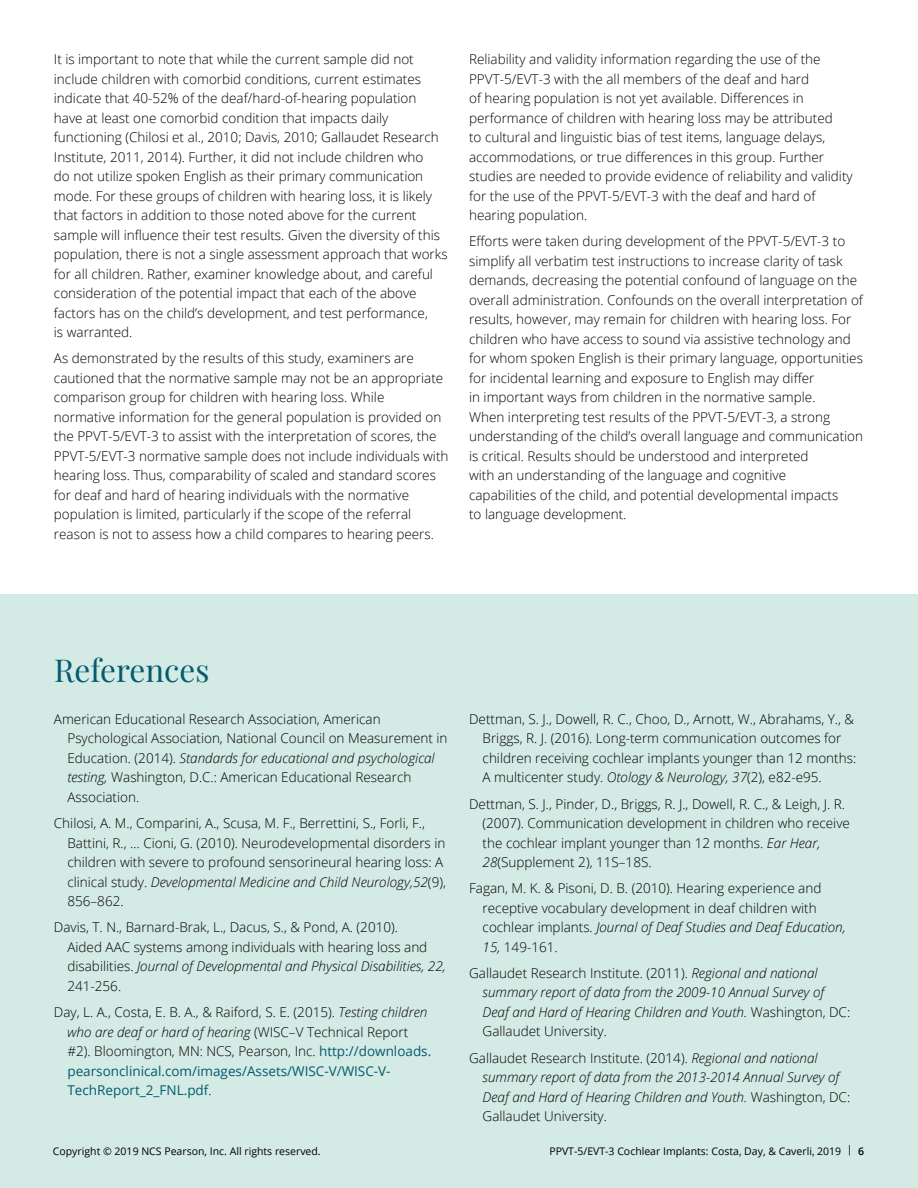
<style>
.page{position:relative;width:918px;height:1188px;background:#fff}
.page>*{position:absolute;margin:0;border:0;box-sizing:border-box;transform-origin:0 0}
.t1{font:31.5px "Playfair Display";color:#035b71}
.t2{font:300 13.5px/19.5px "Open Sans";color:#000}
.t3{font:italic 300 13.5px/19.5px "Open Sans";color:#000}
.t4{font:10.5px "Open Sans";color:#000}
.s1{font-style:italic}
.s2{font-weight:400;color:#035b71}
.s3{font-style:normal}
.s4{font-weight:600}
</style>
<div class="page">
<div style="left:0;top:594px;width:918px;height:594px;background:#d4eae4"></div>
<p class="t2" style="left:54px;top:49px;width:395px">It is important to note that while the current sample did not include children with comorbid conditions, current estimates indicate that 40-52% of the deaf/hard-of-hearing population have at least one comorbid condition that impacts daily functioning (Chilosi et al., 2010; Davis, 2010; Gallaudet Research Institute, 2011, 2014). Further, it did not include children who<br>do not utilize spoken English as their primary communication mode. For these groups of children with hearing loss, it is likely that factors in addition to those noted above for the current sample will influence their test results. Given the diversity of this population, there is not a single assessment approach that works for all children. Rather, examiner knowledge about, and careful consideration of the potential impact that each of the above factors has on the child’s development, and test performance,<br>is warranted.</p>
<p class="t2" style="left:54px;top:348px;width:396px">As demonstrated by the results of this study, examiners are cautioned that the normative sample may not be an appropriate comparison group for children with hearing loss. While normative information for the general population is provided on the PPVT-5/EVT-3 to assist with the interpretation of scores, the PPVT-5/EVT-3 normative sample does not include individuals with hearing loss. Thus, comparability of scaled and standard scores for deaf and hard of hearing individuals with the normative population is limited, particularly if the scope of the referral reason is not to assess how a child compares to hearing peers.</p>
<p class="t2" style="left:469px;top:49px;width:385px">Reliability and validity information regarding the use of the PPVT-5/EVT-3 with the all members of the deaf and hard<br>of hearing population is not yet available. Differences in performance of children with hearing loss may be attributed<br>to cultural and linguistic bias of test items, language delays, accommodations, or true differences in this group. Further studies are needed to provide evidence of reliability and validity for the use of the PPVT-5/EVT-3 with the deaf and hard of hearing population.</p>
<p class="t2" style="left:469px;top:231px;width:396px">Efforts were taken during development of the PPVT-5/EVT-3 to simplify all verbatim test instructions to increase clarity of task demands, decreasing the potential confound of language on the overall administration. Confounds on the overall interpretation of results, however, may remain for children with hearing loss. For children who have access to sound via assistive technology and for whom spoken English is their primary language, opportunities for incidental learning and exposure to English may differ<br>in important ways from children in the normative sample.<br>When interpreting test results of the PPVT-5/EVT-3, a strong understanding of the child’s overall language and communication is critical. Results should be understood and interpreted<br>with an understanding of the language and cognitive<br>capabilities of the child, and potential developmental impacts<br>to language development.</p>
<h1 class="t1" style="left:54px;top:651px;width:157px">References</h1>
<p class="t2" style="left:67px;top:709px;width:382px;text-indent:-14px">American Educational Research Association, American Psychological Association, National Council on Measurement in Education. (2014). <span class="s1">Standards for educational and psychological testing,</span> Washington, D.C.: American Educational Research Association.</p>
<p class="t2" style="left:67px;top:813px;width:380px;text-indent:-14px">Chilosi, A. M., Comparini, A., Scusa, M. F., Berrettini, S., Forli, F., Battini, R., … Cioni, G. (2010). Neurodevelopmental disorders in children with severe to profound sensorineural hearing loss: A clinical study. <span class="s1">Developmental Medicine and Child Neurology,52</span>(9), 856–862.</p>
<p class="t2" style="left:67px;top:917px;width:380px;text-indent:-14px">Davis, T. N., Barnard-Brak, L., Dacus, S., &amp; Pond, A. (2010).<br>Aided AAC systems among individuals with hearing loss and disabilities. <span class="s1">Journal of Developmental and Physical Disabilities, 22, </span>241-256.</p>
<p class="t2" style="left:67px;top:1002px;width:365px;text-indent:-14px">Day, L. A., Costa, E. B. A., &amp; Raiford, S. E. (2015). <span class="s1">Testing children who are deaf or hard of hearing</span> (WISC–V Technical Report #2). Bloomington, MN: NCS, Pearson, Inc. <span class="s2">http://downloads. pearsonclinical.com/images/Assets/WISC-V/WISC-V-TechReport_2_FNL.pdf</span>.</p>
<p class="t2" style="left:483px;top:709px;width:375px;text-indent:-14px">Dettman, S. J., Dowell, R. C., Choo, D., Arnott, W., Abrahams, Y., &amp; Briggs, R. J. (2016). Long-term communication outcomes for children receiving cochlear implants younger than 12 months:<br>A multicenter study. <span class="s1">Otology &amp; Neurology, 37</span>(2), e82-e95.</p>
<p class="t2" style="left:483px;top:794px;width:369px;text-indent:-14px">Dettman, S. J., Pinder, D., Briggs, R. J., Dowell, R. C., &amp; Leigh, J. R. (2007). Communication development in children who receive the cochlear implant younger than 12 months. <span class="s1">Ear Hear, 28</span>(Supplement 2), 11S–18S.</p>
<p class="t2" style="left:483px;top:878px;width:365px;text-indent:-14px">Fagan, M. K. &amp; Pisoni, D. B. (2010). Hearing experience and receptive vocabulary development in deaf children with cochlear implants. <span class="s1">Journal of Deaf Studies and Deaf Education, 15,</span> 149-161.</p>
<p class="t3" style="left:483px;top:963px;width:369px;text-indent:-14px"><span class="s3">Gallaudet Research Institute. (2011).</span> Regional and national summary report of data from the 2009-10 Annual Survey of Deaf and Hard of Hearing Children and Youth. <span class="s3">Washington, DC:<br>Gallaudet University.</span></p>
<p class="t3" style="left:483px;top:1048px;width:369px;text-indent:-14px"><span class="s3">Gallaudet Research Institute. (2014).</span> Regional and national summary report of data from the 2013-2014 Annual Survey of Deaf and Hard of Hearing Children and Youth. <span class="s3">Washington, DC:<br>Gallaudet University.</span></p>
<p class="t4" style="left:53px;top:1144px;width:269px">Copyright © 2019 NCS Pearson, Inc. All rights reserved.</p>
<p class="t4" style="left:549px;top:1144px;width:316px">PPVT-5/EVT-3 Cochlear Implants: Costa, Day, &amp; Caverli, 2019 | <span class="s4">6</span></p>
</div>
